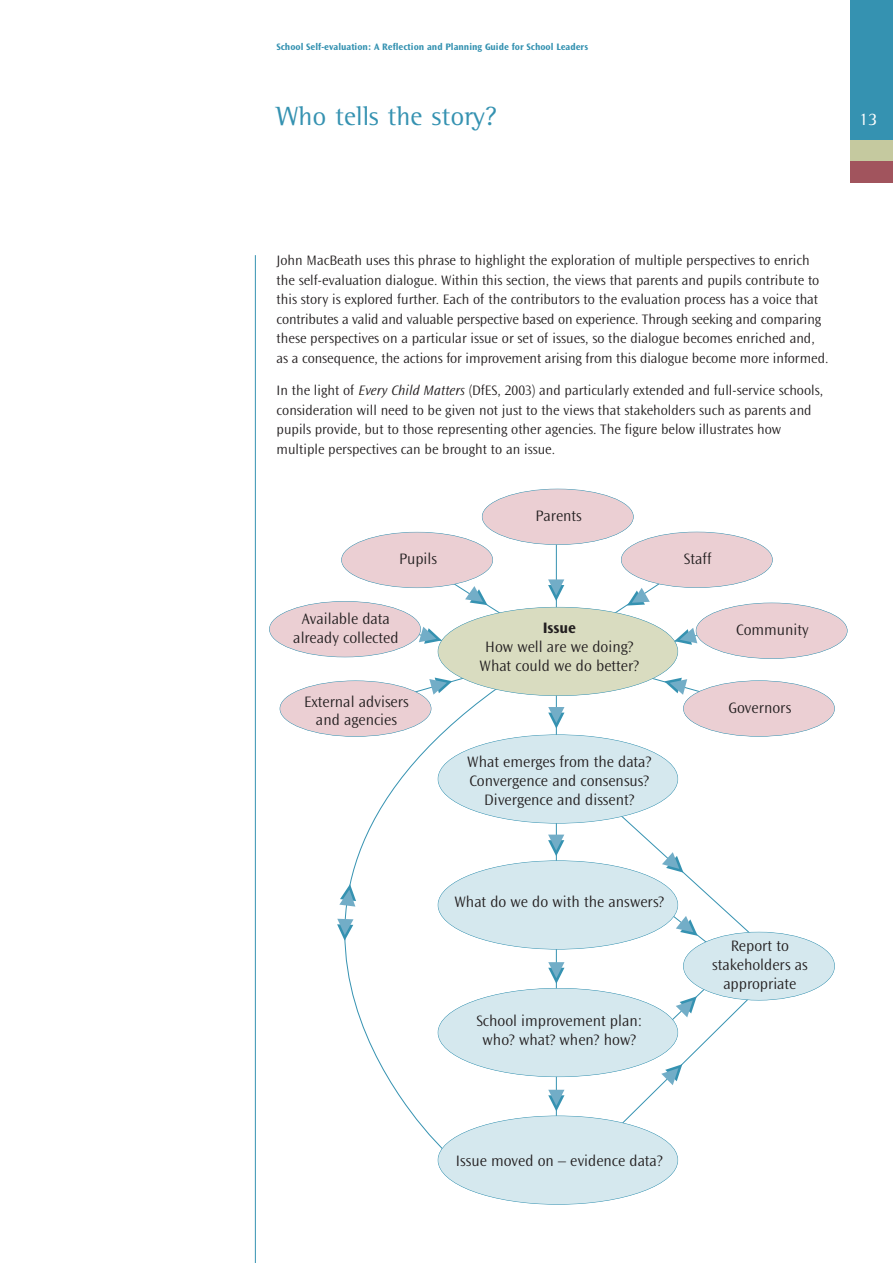
<style>
.page{position:relative;width:893px;height:1263px;background:#fff}
.page>*{position:absolute;margin:0;border:0;box-sizing:border-box;transform-origin:0 0}
.t1{font:27px "Rotis Semi Serif";color:#3592b1}
.t2{font:18px "Rotis Semi Serif";color:#fff}
.t3{font:300 15.75px/18.9px "Ocean Sans";color:#231f20;text-align:center}
.t4{font:700 15.75px "Ocean Sans";color:#231f20}
.t5{font:300 14.25px/19.5px "Ocean Sans";color:#231f20}
.t6{font:700 9.75px "Ocean Sans";color:#3592b1}
.s1{font-style:italic}
</style>
<div class="page">
<div style="left:850px;top:0;width:43px;height:140px;background:#3592b1"></div>
<div style="left:850px;top:140px;width:43px;height:22px;background:#c5c99f"></div>
<div style="left:850px;top:162px;width:43px;height:21px;background:#a1545d"></div>
<hr style="left:556px;top:544px;width:1px;height:579px;background:#3592b1">
<hr style="left:255px;top:255px;width:1px;height:1008px;background:#3592b1">
<div style="left:438px;top:735px;width:240px;height:88px;background:#d5e8ee;border-radius:50%"></div>
<div style="left:438px;top:988px;width:240px;height:89px;background:#d5e8ee;border-radius:50%"></div>
<div style="left:341px;top:532px;width:152px;height:56px;background:#ebcfd3;border-radius:50%"></div>
<div style="left:482px;top:489px;width:151px;height:56px;background:#ebcfd3;border-radius:50%"></div>
<div style="left:482px;top:489px;width:152px;height:56px;border:1px solid #3592b1;border-radius:50%"></div>
<div style="left:269px;top:601px;width:152px;height:56px;background:#ebcfd3;border-radius:50%"></div>
<div style="left:280px;top:681px;width:151px;height:55px;background:#ebcfd3;border-radius:50%"></div>
<div style="left:621px;top:532px;width:151px;height:56px;background:#ebcfd3;border-radius:50%"></div>
<div style="left:696px;top:603px;width:151px;height:56px;background:#ebcfd3;border-radius:50%"></div>
<div style="left:683px;top:681px;width:152px;height:55px;background:#ebcfd3;border-radius:50%"></div>
<svg style="left:548px;top:834px;width:16px;height:22px"></svg>
<svg style="left:548px;top:962px;width:16px;height:22px"></svg>
<svg style="left:548px;top:1090px;width:16px;height:21px"></svg>
<svg style="left:254px;top:687px;width:244px;height:465px"></svg>
<svg style="left:339px;top:884px;width:17px;height:22px"></svg>
<svg style="left:337px;top:919px;width:16px;height:22px"></svg>
<div style="left:438px;top:861px;width:240px;height:88px;background:#d5e8ee;border-radius:50%"></div>
<div style="left:683px;top:932px;width:152px;height:68px;background:#d5e8ee;border-radius:50%"></div>
<div style="left:438px;top:1116px;width:240px;height:88px;background:#d5e8ee;border-radius:50%"></div>
<svg style="left:600px;top:796px;width:152px;height:152px"></svg>
<svg style="left:612px;top:983px;width:138px;height:150px"></svg>
<svg style="left:356px;top:557px;width:406px;height:172px"></svg>
<div style="left:438px;top:607px;width:240px;height:89px;background:#d9dcc0;border-radius:50%"></div>
<p class="t6" style="left:276px;top:42px;width:313px">School Self-evaluation: A Reflection and Planning Guide for School Leaders</p>
<h1 class="t1" style="left:276px;top:107px;width:223px">Who tells the story?</h1>
<p class="t2" style="left:859px;top:113px;width:20px">13</p>
<p class="t5" style="left:277px;top:252px;width:553px">John MacBeath uses this phrase to highlight the exploration of multiple perspectives to enrich the self-evaluation dialogue. Within this section, the views that parents and pupils contribute to this story is explored further. Each of the contributors to the evaluation process has a voice that contributes a valid and valuable perspective based on experience. Through seeking and comparing these perspectives on a particular issue or set of issues, so the dialogue becomes enriched and, as a consequence, the actions for improvement arising from this dialogue become more informed.</p>
<p class="t5" style="left:277px;top:382px;width:548px">In the light of <span class="s1">Every Child Matters</span> (DfES, 2003) and particularly extended and full-service schools, consideration will need to be given not just to the views that stakeholders such as parents and pupils provide, but to those representing other agencies. The figure below illustrates how multiple perspectives can be brought to an issue.</p>
<p class="t3" style="left:399px;top:550px;width:39px">Pupils</p>
<p class="t3" style="left:293px;top:610px;width:107px">Available data already collected</p>
<p class="t3" style="left:304px;top:693px;width:106px">External advisers and agencies</p>
<p class="t3" style="left:536px;top:507px;width:48px">Parents</p>
<p class="t4" style="left:543px;top:621px;width:35px">Issue</p>
<p class="t3" style="left:480px;top:638px;width:161px">How well are we doing?<br>What could we do better?</p>
<p class="t3" style="left:467px;top:753px;width:186px">What emerges from the data?<br>Convergence and consensus?<br>Divergence and dissent?</p>
<p class="t3" style="left:684px;top:550px;width:29px">Staff</p>
<p class="t3" style="left:736px;top:621px;width:74px">Community</p>
<p class="t3" style="left:729px;top:699px;width:64px">Governors</p>
<p class="t3" style="left:454px;top:893px;width:211px">What do we do with the answers?</p>
<p class="t3" style="left:476px;top:1012px;width:167px">School improvement plan: who? what? when? how?</p>
<p class="t3" style="left:712px;top:937px;width:97px">Report to stakeholders as appropriate</p>
<p class="t3" style="left:456px;top:1152px;width:208px">Issue moved on – evidence data?</p>
</div>
